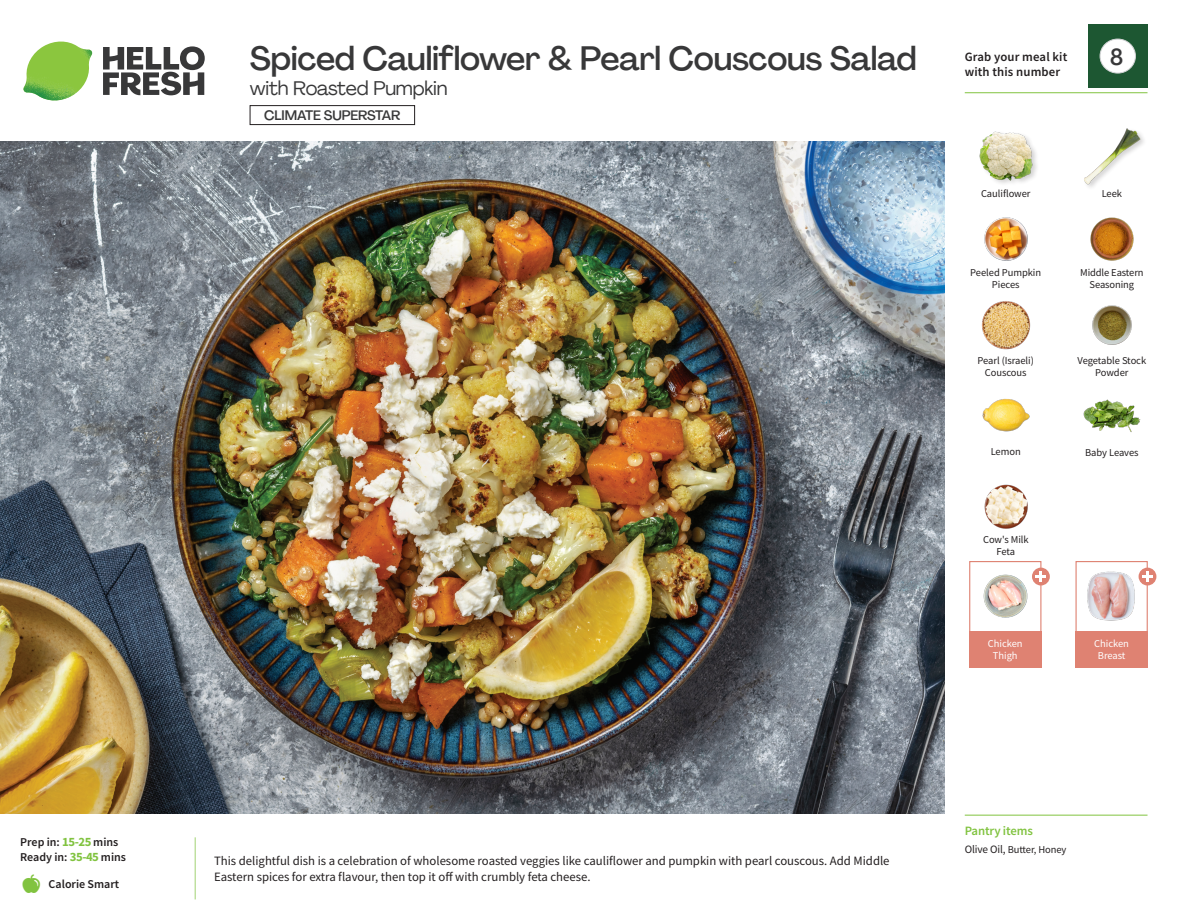
<style>
.page{position:relative;width:1188px;height:918px;background:#fff}
.page>*{position:absolute;margin:0;border:0;box-sizing:border-box;transform-origin:0 0}
._15_Titel_UK{font:500 33px "Agrandir";letter-spacing:-.01em;color:#383839}
._002_Label_Nr{font:500 22.8px "Agrandir";color:#383839;scale:.94 1}
._15_Titel_UK-2{font:19.5px "Agrandir";letter-spacing:-.01em;color:#383839}
.t1{font:500 13.5px "Agrandir";letter-spacing:-.01em;color:#383839}
.Step_6_Text_AU{font:12.75px/16.5px "Source Sans Pro";color:#231f20}
.t2{font:600 12.75px/15px "Source Sans Pro";letter-spacing:.01em;color:#231f20}
._04_Headers_Front{font:600 12.75px "Source Sans Pro";letter-spacing:-.01em;color:#81c340}
._04_Intro{font:600 12px "Source Sans Pro";color:#231f20}
._18_FRONT_ingredients{font:10.5px/12px "Source Sans Pro";letter-spacing:-.005em;color:#231f20;text-align:center}
._18_FRONT_ingredients-2{font:10.5px/12px "Source Sans Pro";letter-spacing:-.005em;color:#fff;text-align:center}
._05_Pantry{font:10.5px "Source Sans Pro";letter-spacing:-.01em;color:#231f20}
.s1{font-weight:700;font-size:12.75px;color:#81c340}
.s2{font-size:11.25px}
</style>
<div class="page">
<svg style="left:103px;top:46px;width:102px;height:49px"></svg>
<img style="left:23px;top:42px;width:69px;height:59px">
<img style="left:0;top:142px;width:945px;height:672px">
<div style="left:1076px;top:561px;width:72px;height:72px;border:1px solid #df8272"></div>
<div style="left:1076px;top:631px;width:72px;height:37px;background:#df8272"></div>
<div style="left:969px;top:631px;width:72px;height:37px;background:#df8272"></div>
<img style="left:1087px;top:571px;width:48px;height:50px">
<div style="left:969px;top:561px;width:72px;height:72px;border:1px solid #df8272"></div>
<img style="left:983px;top:571px;width:51px;height:47px">
<div style="left:1032px;top:568px;width:18px;height:17px;background:#df8272;border-radius:50%"></div>
<svg style="left:1036px;top:571px;width:10px;height:11px"></svg>
<img style="left:1092px;top:305px;width:40px;height:40px">
<img style="left:1083px;top:399px;width:58px;height:33px">
<img style="left:982px;top:398px;width:48px;height:34px">
<img style="left:981px;top:301px;width:50px;height:49px">
<img style="left:984px;top:217px;width:44px;height:44px">
<img style="left:1090px;top:217px;width:44px;height:44px">
<div style="left:979px;top:131px;width:61px;height:56px;background:#231f20;opacity:.2"></div>
<img style="left:979px;top:131px;width:55px;height:54px">
<img style="left:1084px;top:128px;width:57px;height:57px">
<div style="left:1139px;top:568px;width:17px;height:17px;background:#df8272;border-radius:50%"></div>
<svg style="left:1142px;top:571px;width:11px;height:11px"></svg>
<img style="left:984px;top:484px;width:44px;height:45px">
<hr style="left:965px;top:815px;width:183px;height:1px;background:#81c340">
<hr style="left:965px;top:92px;width:183px;height:1px;background:#81c340">
<div style="left:1088px;top:24px;width:60px;height:64px;background:#1d5732"></div>
<div style="left:1100px;top:39px;width:35px;height:34px;background:#fff;border-radius:50%"></div>
<div style="left:1100px;top:39px;width:36px;height:34px;border:1px solid #d1d2d4;border-radius:50%"></div>
<div style="left:250px;top:105px;width:165px;height:20px;border:1px solid #231f20"></div>
<p class="_04_Intro" style="left:20px;top:834px;width:100px">Prep in: <span class="s1">15-25</span> mins</p>
<p class="_04_Intro" style="left:20px;top:849px;width:107px">Ready in: <span class="s1">35-45</span> mins</p>
<p class="_04_Intro" style="left:49px;top:876px;width:72px">Calorie Smart</p>
<p class="_15_Titel_UK" style="left:250px;top:38px;width:668px">Spiced Cauliflower &amp; Pearl Couscous Salad</p>
<p class="_15_Titel_UK-2" style="left:250px;top:76px;width:199px">with Roasted Pumpkin</p>
<p class="t1" style="left:264px;top:107px;width:138px">CLIMATE SUPERSTAR</p>
<p class="t2" style="left:965px;top:49px;width:104px">Grab your meal kit with this number</p>
<p class="_002_Label_Nr" style="left:1110px;top:43px;width:15px">8</p>
<p class="_18_FRONT_ingredients" style="left:981px;top:188px;width:51px">Cauliflower</p>
<p class="_18_FRONT_ingredients" style="left:1102px;top:188px;width:22px">Leek</p>
<p class="_18_FRONT_ingredients" style="left:970px;top:266px;width:72px">Peeled Pumpkin<br>Pieces</p>
<p class="_18_FRONT_ingredients" style="left:1080px;top:266px;width:65px">Middle Eastern<br>Seasoning</p>
<p class="_18_FRONT_ingredients" style="left:978px;top:355px;width:58px">Pearl (Israeli)<br>Couscous</p>
<p class="_18_FRONT_ingredients" style="left:1078px;top:355px;width:70px">Vegetable Stock<br>Powder</p>
<p class="_18_FRONT_ingredients" style="left:991px;top:446px;width:32px">Lemon</p>
<p class="_18_FRONT_ingredients" style="left:1085px;top:447px;width:55px">Baby Leaves</p>
<p class="_18_FRONT_ingredients" style="left:983px;top:533px;width:47px">Cow's Milk<br>Feta</p>
<p class="_18_FRONT_ingredients-2" style="left:988px;top:637px;width:36px">Chicken<br>Thigh</p>
<p class="_18_FRONT_ingredients-2" style="left:1094px;top:637px;width:36px">Chicken<br>Breast</p>
<p class="Step_6_Text_AU" style="left:214px;top:852px;width:677px">This delightful dish is a celebration of wholesome roasted veggies like cauliflower and pumpkin with pearl couscous. Add Middle<br>Eastern spices for extra flavour, then top it off with crumbly feta cheese.</p>
<p class="_04_Headers_Front" style="left:965px;top:822px;width:70px">Pantry items</p>
<p class="_05_Pantry" style="left:965px;top:843px;width:103px"><span class="s2">Olive Oil,</span> Butter, Honey</p>
</div>
